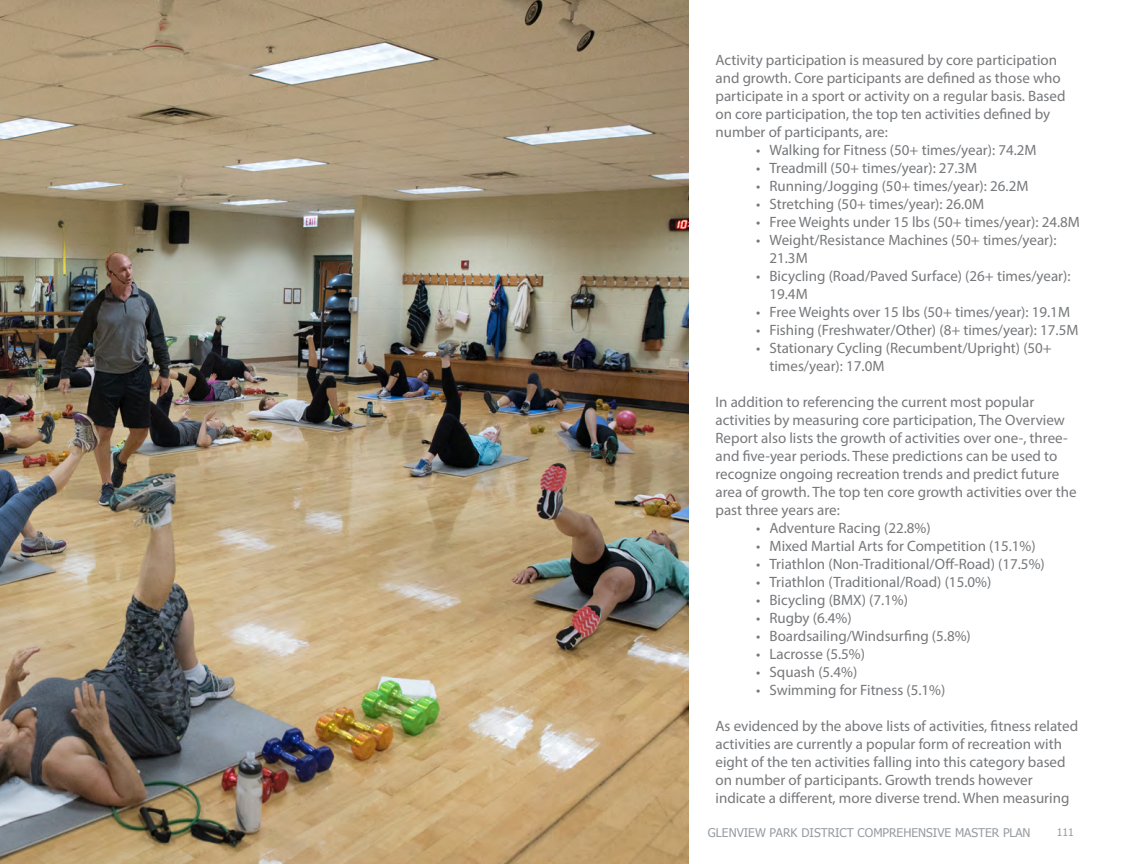
<style>
.page{position:relative;width:1134px;height:864px;background:#fff}
.page>*{position:absolute;margin:0;border:0;box-sizing:border-box;transform-origin:0 0}
.t1{font:15px/18px "Myriad Pro";color:#76787b}
.t2{font:12px "Tahoma";color:#959ca1}
.Page_Numbers{font:10.5px "Tahoma";color:#959ca1}
</style>
<div class="page">
<img style="left:0;top:0;width:688px;height:864px">
<p class="t1" style="left:716px;top:51px;width:352px">Activity participation is measured by core participation and growth. Core participants are defined as those who participate in a sport or activity on a regular basis. Based on core participation, the top ten activities defined by number of participants, are:</p>
<p class="t1" style="left:756px;top:141px;width:282px">• Walking for Fitness (50+ times/year): 74.2M</p>
<p class="t1" style="left:756px;top:159px;width:223px">• Treadmill (50+ times/year): 27.3M</p>
<p class="t1" style="left:756px;top:177px;width:274px">• Running/Jogging (50+ times/year): 26.2M</p>
<p class="t1" style="left:756px;top:195px;width:230px">• Stretching (50+ times/year): 26.0M</p>
<p class="t1" style="left:756px;top:213px;width:325px">• Free Weights under 15 lbs (50+ times/year): 24.8M</p>
<p class="t1" style="left:770px;top:231px;width:289px;text-indent:-14px">• Weight/Resistance Machines (50+ times/year):<br>21.3M</p>
<p class="t1" style="left:770px;top:267px;width:303px;text-indent:-14px">• Bicycling (Road/Paved Surface) (26+ times/year):<br>19.4M</p>
<p class="t1" style="left:756px;top:303px;width:316px">• Free Weights over 15 lbs (50+ times/year): 19.1M</p>
<p class="t1" style="left:756px;top:321px;width:324px">• Fishing (Freshwater/Other) (8+ times/year): 17.5M</p>
<p class="t1" style="left:770px;top:339px;width:284px;text-indent:-14px">• Stationary Cycling (Recumbent/Upright) (50+ times/year): 17.0M</p>
<p class="t1" style="left:716px;top:393px;width:363px">In addition to referencing the current most popular activities by measuring core participation, The Overview Report also lists the growth of activities over one-, three&shy;and five-year periods. These predictions can be used to recognize ongoing recreation trends and predict future area of growth. The top ten core growth activities over the past three years are:</p>
<p class="t1" style="left:756px;top:519px;width:176px">• Adventure Racing (22.8%)</p>
<p class="t1" style="left:756px;top:537px;width:281px">• Mixed Martial Arts for Competition (15.1%)</p>
<p class="t1" style="left:756px;top:555px;width:290px">• Triathlon (Non-Traditional/Off-Road) (17.5%)</p>
<p class="t1" style="left:756px;top:573px;width:237px">• Triathlon (Traditional/Road) (15.0%)</p>
<p class="t1" style="left:756px;top:591px;width:154px">• Bicycling (BMX) (7.1%)</p>
<p class="t1" style="left:756px;top:609px;width:97px">• Rugby (6.4%)</p>
<p class="t1" style="left:756px;top:627px;width:216px">• Boardsailing/Windsurfing (5.8%)</p>
<p class="t1" style="left:756px;top:645px;width:110px">• Lacrosse (5.5%)</p>
<p class="t1" style="left:756px;top:663px;width:103px">• Squash (5.4%)</p>
<p class="t1" style="left:756px;top:681px;width:191px">• Swimming for Fitness (5.1%)</p>
<p class="t1" style="left:716px;top:717px;width:364px">As evidenced by the above lists of activities, fitness related activities are currently a popular form of recreation with eight of the ten activities falling into this category based on number of participants. Growth trends however indicate a different, more diverse trend. When measuring</p>
<p class="t2" style="left:708px;top:825px;width:324px">GLENVIEW PARK DISTRICT COMPREHENSIVE MASTER PLAN</p>
<p class="Page_Numbers" style="left:1057px;top:825px;width:19px">111</p>
</div>
